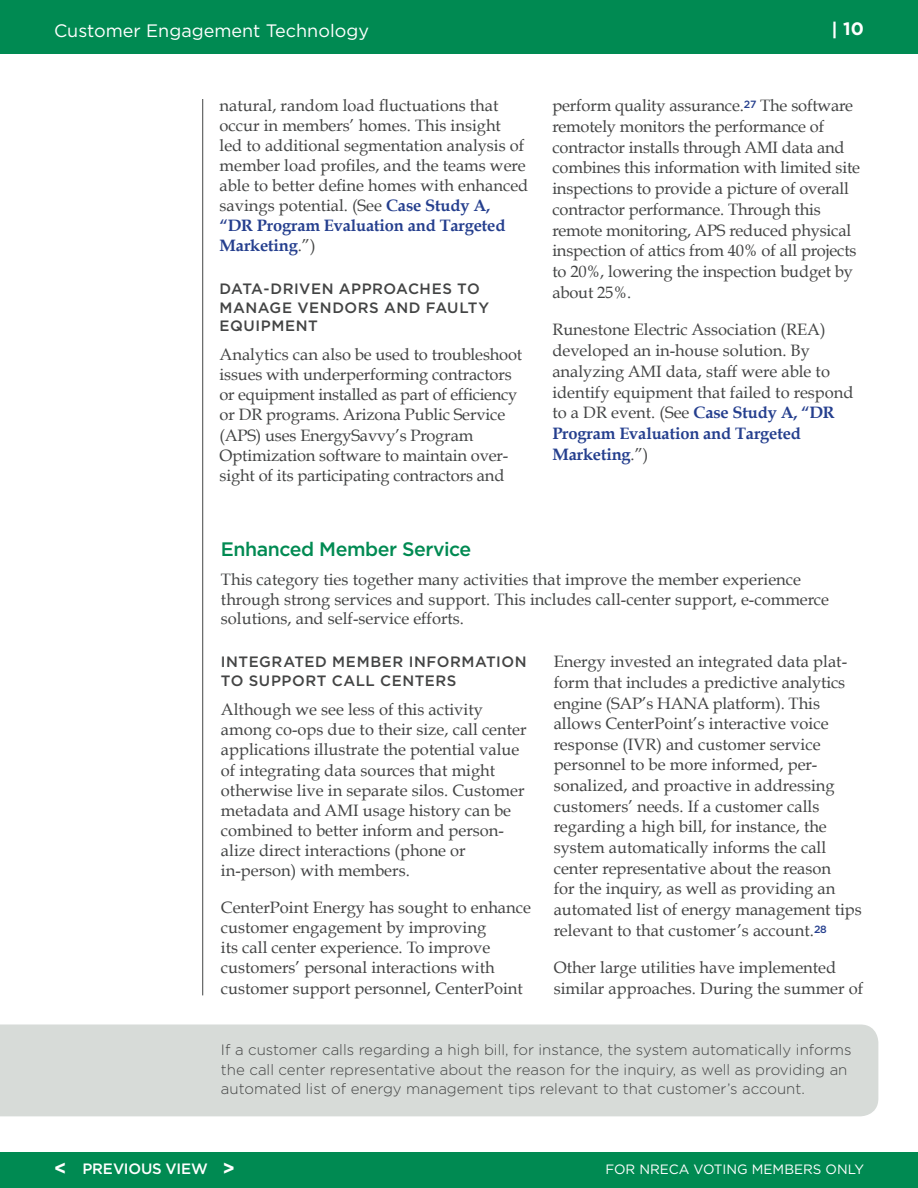
<style>
.page{position:relative;width:918px;height:1188px;background:#fff}
.page>*{position:absolute;margin:0;border:0;box-sizing:border-box;transform-origin:0 0}
.t1{font:500 19.5px "Gotham";letter-spacing:-.025em;color:#008a52}
.t2{font:18px "Gotham";color:#fff}
.t3{font:700 18px "Gotham";color:#fff}
.t4{font:16.5px/20.7px "Book Antiqua";color:#434444}
.t5{font:300 15px/19.5px "Gotham";color:#434444}
.t6{font:500 15px/18.6px "Gotham";letter-spacing:.035em;color:#434444}
.t7{font:500 15px "Gotham";letter-spacing:-.01em;color:#fff}
.t8{font:13.5px "Gotham";color:#fff}
.s1{font-weight:700;color:#253f8e}
.s2{font-weight:700;font-size:19.5px}
</style>
<div class="page">
<div style="left:0;top:0;width:918px;height:54px;background:#008a52"></div>
<div style="left:0;top:1152px;width:918px;height:36px;background:#008a52"></div>
<hr style="left:202px;top:99px;width:1px;height:896px;background:#434444">
<div style="left:0;top:1024px;width:878px;height:92px;background:#d7dbd8"></div>
<p class="t2" style="left:54px;top:19px;width:316px">Customer Engagement Technology</p>
<p class="t3" style="left:832px;top:16px;width:34px">| 10</p>
<p class="t4" style="left:220px;top:95px;width:310px;line-height:20.1px">natural, random load fluctuations that occur in members’ homes. This insight<br>led to additional segmentation analysis of member load profiles, and the teams were able to better define homes with enhanced savings potential. (See <span class="s1">Case Study A,<br>“DR Program Evaluation and Targeted Marketing</span>.”)</p>
<p class="t6" style="left:220px;top:280px;width:271px">DATA-DRIVEN APPROACHES TO<br>MANAGE VENDORS AND FAULTY<br>EQUIPMENT</p>
<p class="t4" style="left:220px;top:345px;width:304px;line-height:20.1px">Analytics can also be used to troubleshoot issues with underperforming contractors or equipment installed as part of efficiency or DR programs. Arizona Public Service (APS) uses EnergySavvy’s Program Optimization software to maintain over&shy;sight of its participating contractors and</p>
<p class="t4" style="left:552px;top:95px;width:309px">perform quality assurance.<sup>27</sup> The software remotely monitors the performance of contractor installs through AMI data and combines this information with limited site inspections to provide a picture of overall contractor performance. Through this remote monitoring, APS reduced physical inspection of attics from 40% of all projects to 20%, lowering the inspection budget by about 25%.</p>
<p class="t4" style="left:552px;top:319px;width:303px">Runestone Electric Association (REA) developed an in-house solution. By analyzing AMI data, staff were able to identify equipment that failed to respond to a DR event. (See <span class="s1">Case Study A, “DR Program Evaluation and Targeted Marketing</span>.”)</p>
<p class="t1" style="left:221px;top:537px;width:252px">Enhanced Member Service</p>
<p class="t4" style="left:221px;top:570px;width:610px;line-height:19.5px">This category ties together many activities that improve the member experience through strong services and support. This includes call-center support, e-commerce solutions, and self-service efforts.</p>
<p class="t6" style="left:221px;top:652px;width:307px">INTEGRATED MEMBER INFORMATION<br>TO SUPPORT CALL CENTERS</p>
<p class="t4" style="left:221px;top:699px;width:307px;line-height:20.1px">Although we see less of this activity among co-ops due to their size, call center applications illustrate the potential value of integrating data sources that might otherwise live in separate silos. Customer metadata and AMI usage history can be combined to better inform and person&shy;alize direct interactions (phone or in-person) with members.</p>
<p class="t4" style="left:221px;top:897px;width:312px;line-height:20.1px">CenterPoint Energy has sought to enhance customer engagement by improving<br>its call center experience. To improve customers’ personal interactions with customer support personnel, CenterPoint</p>
<p class="t4" style="left:554px;top:651px;width:310px">Energy invested an integrated data plat&shy;form that includes a predictive analytics engine (SAP’s HANA platform). This allows CenterPoint’s interactive voice response (IVR) and customer service personnel to be more informed, per-- sonalized, and proactive in addressing customers’ needs. If a customer calls regarding a high bill, for instance, the system automatically informs the call center representative about the reason<br>for the inquiry, as well as providing an automated list of energy management tips relevant to that customer’s account.<sup>28</sup></p>
<p class="t4" style="left:554px;top:957px;width:311px">Other large utilities have implemented similar approaches. During the summer of</p>
<p class="t5" style="left:221px;top:1040px;width:632px">If a customer calls regarding a high bill, for instance, the system automatically informs the call center representative about the reason for the inquiry, as well as providing an automated list of energy management tips relevant to that customer’s account.</p>
<p class="t7" style="left:54px;top:1159px;width:182px"><span class="s2">&lt;</span> PREVIOUS VIEW <span class="s2">&gt;</span></p>
<p class="t8" style="left:605px;top:1160px;width:260px">FOR NRECA VOTING MEMBERS ONLY</p>
</div>
